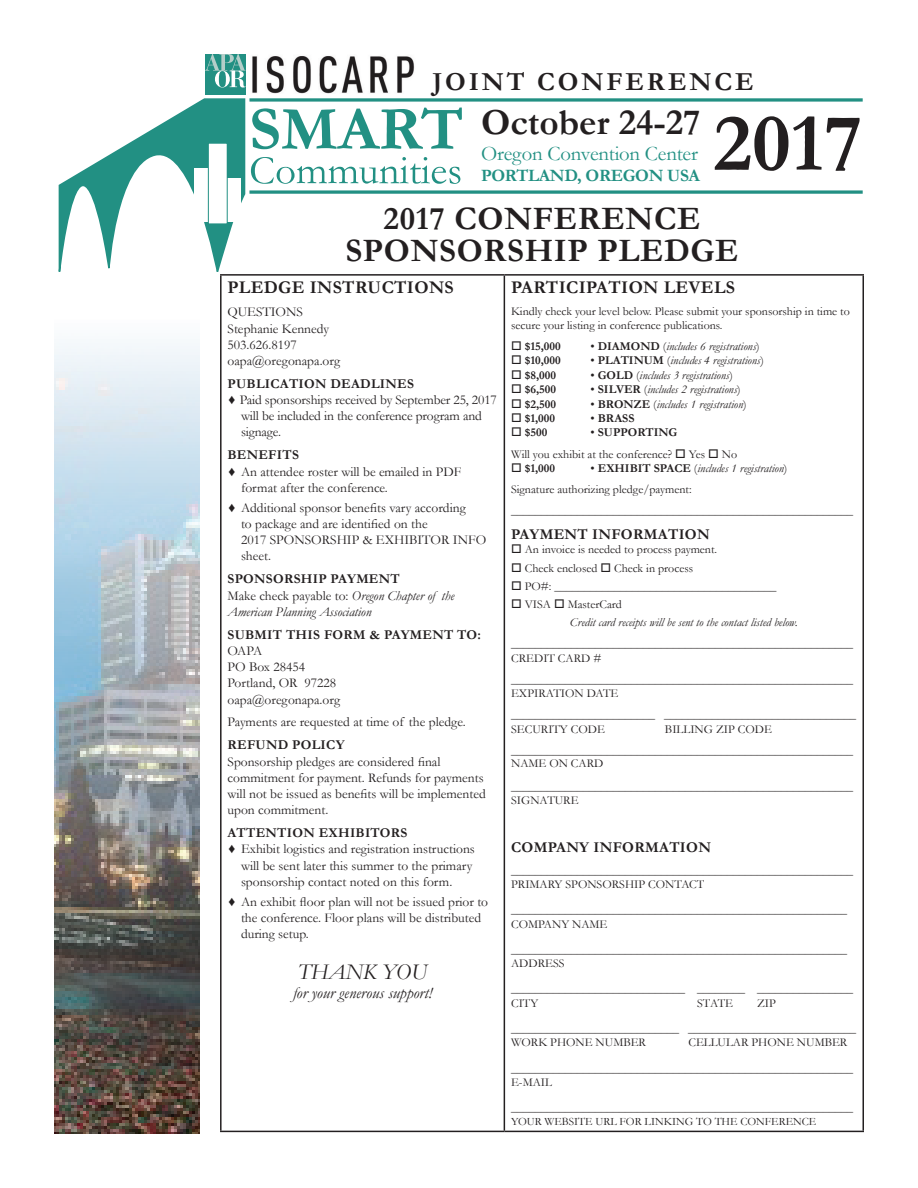
<style>
.page{position:relative;width:918px;height:1188px;background:#fff}
.page>*{position:absolute;margin:0;border:0;box-sizing:border-box;transform-origin:0 0}
.t1{font:700 82.95px "Garamond";color:#231f20}
.t2{font:700 37.05px "Garamond";color:#231f20}
.t3{font:700 33px/31.5px "Garamond";letter-spacing:.02em;color:#231f20;text-align:center}
.t4{font:700 26.25px "Garamond";letter-spacing:.11em;color:#231f20}
.t5{font:italic 22.5px "Garamond";color:#231f20}
.t6{font:20.7px "Garamond";letter-spacing:-.01em;color:#229083}
.t7{font:700 18px "Garamond";letter-spacing:.02em;color:#231f20}
.t8{font:700 17.4px "Garamond";letter-spacing:-.02em;color:#229083}
.t9{font:italic 16.5px "Garamond";color:#231f20}
.t10{font:700 15px "Garamond";letter-spacing:.02em;color:#231f20}
.t11{font:13.5px/16.2px "Garamond";color:#231f20}
.t12{font:700 13.5px "Garamond";letter-spacing:.02em;color:#231f20}
.t13{font:italic 13.5px/16.2px "Garamond";color:#231f20}
.t14{font:12px/14.4px "Garamond";color:#231f20}
.t15{font:italic 12px/18.1px "Garamond";color:#231f20}
.t16{font:700 12px "Garamond";color:#231f20}
.t17{font:11.25px "Garamond";color:#231f20}
.s1{font-weight:700;font-style:normal}
.s2{font-style:normal}
.s3{font-weight:400}
.s4{font-weight:700}
.s5{font-style:italic}
</style>
<div class="page">
<hr style="left:220px;top:274px;width:284px;height:2px;background:#231f20">
<hr style="left:220px;top:276px;width:2px;height:855px;background:#231f20">
<hr style="left:504px;top:274px;width:360px;height:2px;background:#231f20">
<hr style="left:504px;top:276px;width:1px;height:855px;background:#231f20">
<hr style="left:862px;top:276px;width:2px;height:855px;background:#231f20">
<hr style="left:220px;top:1131px;width:284px;height:1px;background:#231f20">
<hr style="left:504px;top:1131px;width:360px;height:1px;background:#231f20">
<div style="left:205px;top:54px;width:41px;height:40px;background:#229083"></div>
<svg style="left:205px;top:54px;width:41px;height:34px"></svg>
<img style="left:252px;top:56px;width:163px;height:38px">
<svg style="left:58px;top:98px;width:404px;height:174px"></svg>
<svg style="left:249px;top:98px;width:614px;height:4px;background:#49a399"></svg>
<svg style="left:249px;top:190px;width:614px;height:4px;background:#49a399"></svg>
<img style="left:54px;top:343px;width:146px;height:791px">
<h3 class="t4" style="left:432px;top:64px;width:323px">JOINT CONFERENCE</h3>
<h2 class="t2" style="left:481px;top:97px;width:221px">October 24-27</h2>
<h3 class="t6" style="left:481px;top:140px;width:218px">Oregon Convention Center</h3>
<h3 class="t8" style="left:481px;top:164px;width:220px">PORTLAND, OREGON USA</h3>
<h1 class="t1" style="left:713px;top:87px;width:151px">2017</h1>
<h3 class="t3" style="left:345px;top:203px;width:395px">2017 CONFERENCE<br>SPONSORSHIP PLEDGE</h3>
<h3 class="t7" style="left:228px;top:275px;width:228px">PLEDGE INSTRUCTIONS</h3>
<p class="t11" style="left:228px;top:304px;width:114px">QUESTIONS<br>Stephanie Kennedy<br>503.626.8197 oapa@oregonapa.org</p>
<p class="t12" style="left:228px;top:374px;width:188px">PUBLICATION DEADLINES</p>
<p class="t11" style="left:241px;top:391px;width:257px;text-indent:-14px">♦ Paid sponsorships received by September 25, 2017 will be included in the conference program and signage.</p>
<p class="t12" style="left:228px;top:446px;width:73px">BENEFITS</p>
<p class="t11" style="left:241px;top:463px;width:222px;text-indent:-14px">♦ An attendee roster will be emailed in PDF format after the conference.</p>
<p class="t11" style="left:241px;top:499px;width:247px;text-indent:-14px">♦ Additional sponsor benefits vary according<br>to package and are identified on the<br>2017 SPONSORSHIP &amp; EXHIBITOR INFO sheet.</p>
<p class="t13" style="left:228px;top:571px;width:228px"><span class="s1">SPONSORSHIP PAYMENT<br></span><span class="s2">Make check payable to:</span> Oregon Chapter of the<br>American Planning Association</p>
<p class="t12" style="left:228px;top:625px;width:255px">SUBMIT THIS FORM &amp; PAYMENT TO:</p>
<p class="t11" style="left:228px;top:642px;width:114px">OAPA<br>PO Box 28454<br>Portland, OR 97228 oapa@oregonapa.org</p>
<p class="t11" style="left:228px;top:714px;width:240px">Payments are requested at time of the pledge.</p>
<p class="t12" style="left:228px;top:736px;width:118px">REFUND POLICY</p>
<p class="t11" style="left:228px;top:753px;width:260px">Sponsorship pledges are considered final commitment for payment. Refunds for payments will not be issued as benefits will be implemented upon commitment.</p>
<p class="t12" style="left:228px;top:824px;width:181px">ATTENTION EXHIBITORS</p>
<p class="t11" style="left:241px;top:841px;width:235px;text-indent:-14px">♦ Exhibit logistics and registration instructions will be sent later this summer to the primary sponsorship contact noted on this form.</p>
<p class="t11" style="left:241px;top:893px;width:249px;text-indent:-14px">♦ An exhibit floor plan will not be issued prior to the conference. Floor plans will be distributed during setup.</p>
<h3 class="t5" style="left:298px;top:956px;width:131px">THANK YOU</h3>
<h3 class="t9" style="left:293px;top:982px;width:141px">for your generous support!</h3>
<h3 class="t7" style="left:511px;top:275px;width:225px">PARTICIPATION LEVELS</h3>
<p class="t14" style="left:511px;top:303px;width:340px">Kindly check your level below. Please submit your sponsorship in time to secure your listing in conference publications.</p>
<p class="t16" style="left:511px;top:338px;width:51px">□ $15,000</p>
<p class="t15" style="left:591px;top:337px;width:171px"><span class="s2">•</span> <span class="s1">DIAMOND</span> <span class="s2">(</span>includes 6 registrations<span class="s2">)</span></p>
<p class="t16" style="left:511px;top:353px;width:51px">□ $10,000</p>
<p class="t15" style="left:591px;top:351px;width:175px"><span class="s2">•</span> <span class="s1">PLATINUM</span> <span class="s2">(</span>includes 4 registrations<span class="s2">)</span></p>
<p class="t16" style="left:511px;top:367px;width:46px">□ $8,000</p>
<p class="t15" style="left:591px;top:366px;width:144px"><span class="s2">•</span> <span class="s1">GOLD</span> <span class="s2">(</span>includes 3 registrations<span class="s2">)</span></p>
<p class="t16" style="left:511px;top:381px;width:46px">□ $6,500</p>
<p class="t15" style="left:591px;top:380px;width:152px"><span class="s2">•</span> <span class="s1">SILVER</span> <span class="s2">(</span>includes 2 registrations<span class="s2">)</span></p>
<p class="t16" style="left:511px;top:396px;width:46px">□ $2,500</p>
<p class="t15" style="left:591px;top:395px;width:158px"><span class="s2">•</span> <span class="s1">BRONZE</span> <span class="s2">(</span>includes 1 registration<span class="s2">)</span></p>
<p class="t16" style="left:511px;top:410px;width:46px">□ $1,000</p>
<p class="t16" style="left:591px;top:410px;width:45px"><span class="s3">•</span> BRASS</p>
<p class="t16" style="left:511px;top:425px;width:38px">□ $500</p>
<p class="t14" style="left:511px;top:422px;width:228px;line-height:21.1px;text-indent:80px">• <span class="s4">SUPPORTING<br></span>Will you exhibit at the conference? □ Yes □ No</p>
<p class="t16" style="left:511px;top:460px;width:46px">□ $1,000</p>
<p class="t14" style="left:511px;top:457px;width:343px;line-height:21.1px;text-indent:80px">• <span class="s4">EXHIBIT SPACE</span> (<span class="s5">includes 1 registration</span>)<br>Signature authorizing pledge/payment: _________________________________________________________</p>
<p class="t10" style="left:511px;top:524px;width:200px">PAYMENT INFORMATION</p>
<p class="t14" style="left:511px;top:542px;width:208px">□ An invoice is needed to process payment.</p>
<p class="t14" style="left:511px;top:560px;width:184px">□ Check enclosed □ Check in process</p>
<p class="t14" style="left:511px;top:579px;width:267px">□ PO#: _____________________________________</p>
<p class="t15" style="left:570px;top:595px;width:229px;text-indent:-59px">□ <span class="s2">VISA</span> □ <span class="s2">MasterCard<br></span>Credit card receipts will be sent to the contact listed below.</p>
<p class="t14" style="left:511px;top:636px;width:343px">_________________________________________________________<br>CREDIT CARD #</p>
<p class="t14" style="left:511px;top:672px;width:343px">_________________________________________________________<br>EXPIRATION DATE</p>
<p class="t14" style="left:511px;top:707px;width:346px">________________________ ________________________________<br>SECURITY CODE</p>
<p class="t14" style="left:511px;top:718px;width:343px;line-height:21.1px;text-indent:154px">BILLING ZIP CODE _________________________________________________________</p>
<p class="t14" style="left:511px;top:751px;width:343px;line-height:23.2px">NAME ON CARD _________________________________________________________</p>
<p class="t14" style="left:511px;top:792px;width:69px">SIGNATURE</p>
<p class="t10" style="left:511px;top:837px;width:201px">COMPANY INFORMATION</p>
<p class="t14" style="left:511px;top:862px;width:343px">_________________________________________________________<br>PRIMARY SPONSORSHIP CONTACT</p>
<p class="t14" style="left:511px;top:902px;width:337px">________________________________________________________<br>COMPANY NAME</p>
<p class="t14" style="left:511px;top:941px;width:337px">________________________________________________________<br>ADDRESS</p>
<p class="t14" style="left:511px;top:981px;width:343px">_____________________________ ________ ________________<br>CITY</p>
<p class="t14" style="left:511px;top:990px;width:346px;line-height:25.2px;text-indent:246px">ZIP ____________________________ ____________________________</p>
<p class="t14" style="left:511px;top:1035px;width:137px">WORK PHONE NUMBER</p>
<p class="t14" style="left:697px;top:995px;width:37px">STATE</p>
<p class="t14" style="left:511px;top:1030px;width:343px;line-height:25.2px;text-indent:177px">CELLULAR PHONE NUMBER _________________________________________________________</p>
<p class="t14" style="left:511px;top:1069px;width:343px;line-height:25.2px">E-MAIL _________________________________________________________</p>
<p class="t17" style="left:511px;top:1114px;width:307px">YOUR WEBSITE URL FOR LINKING TO THE CONFERENCE</p>
</div>
